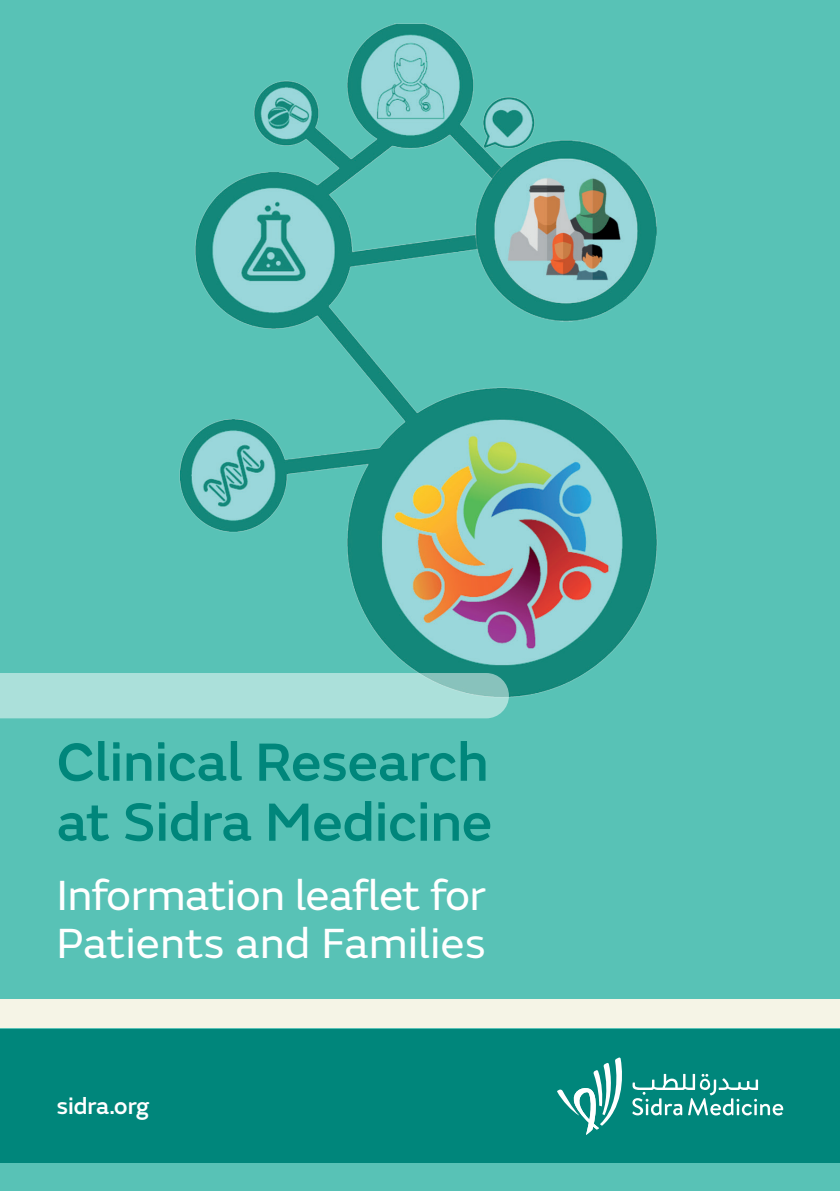
<style>
.page{position:relative;width:840px;height:1191px;background:#fff}
.page>*{position:absolute;margin:0;border:0;box-sizing:border-box;transform-origin:0 0}
.t1{font:500 56px/60px "FS Emeric";color:#00867b}
.t2{font:44px/48px "FS Emeric";color:#fff}
.t3{font:500 24px "FS Emeric";color:#fff}
</style>
<div class="page">
<div style="left:0;top:0;width:839px;height:714px;background:#58c2b6"></div>
<img style="left:179px;top:23px;width:479px;height:678px">
<div style="left:0;top:701px;width:839px;height:490px;background:#58c2b6"></div>
<div style="left:0;top:1029px;width:839px;height:134px;background:#00867b"></div>
<svg style="left:557px;top:1057px;width:65px;height:78px"></svg>
<svg style="left:632px;top:1073px;width:150px;height:42px"></svg>
<svg style="left:0;top:673px;width:508px;height:45px"></svg>
<div style="left:0;top:999px;width:839px;height:29px;background:#f5f4e6"></div>
<p class="t1" style="left:57px;top:728px;width:436px">Clinical Research at Sidra Medicine</p>
<p class="t2" style="left:57px;top:868px;width:430px">Information leaflet for<br>Patients and Families</p>
<p class="t3" style="left:57px;top:1087px;width:94px">sidra.org</p>
</div>
